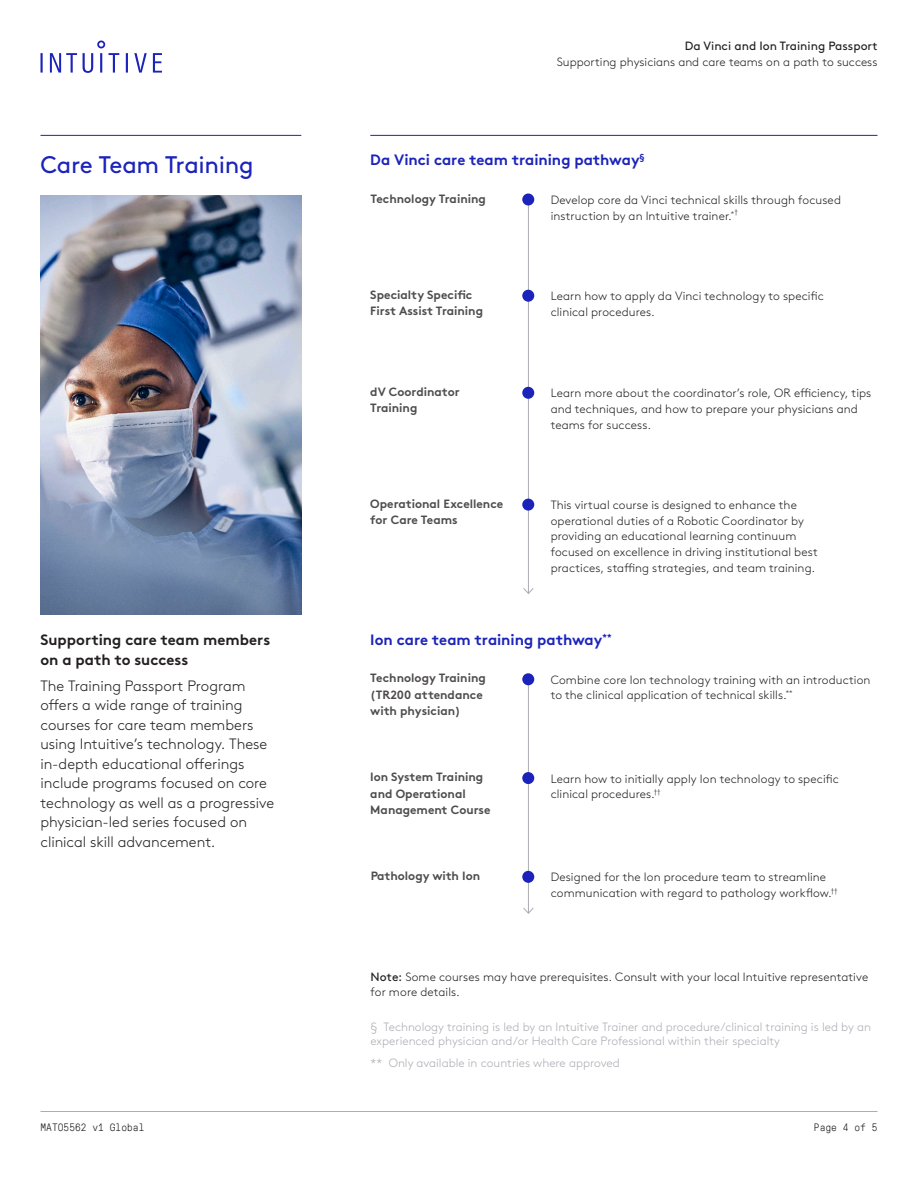
<style>
.page{position:relative;width:918px;height:1188px;background:#fff}
.page>*{position:absolute;margin:0;border:0;box-sizing:border-box;transform-origin:0 0}
.Body_Text_Intro_Black_-_Regular_16_20{font:24px "Intuitive Brown Pro";letter-spacing:-.015em;color:#1c23ba}
.Body_Text_Black_-_Light_10_13{font:300 15px/19.5px "Intuitive Brown Pro";color:#231f20}
.Body_Text_Heading_Black_-_Regular_10_aut{font:700 15px "Intuitive Brown Pro";letter-spacing:-.005em;color:#1c23ba}
.Body_Text_Black_-_Light_10_13-2{font:700 15px/19.5px "Intuitive Brown Pro";color:#231f20}
.Body_Text_Black_-_Light_10_13-3{font:300 12px/15.6px "Intuitive Brown Pro";letter-spacing:.005em;color:#231f20}
.t1{font:700 12px/16.5px "Intuitive Brown Pro";color:#231f20}
.DisclaimerBody{font:300 12px/14.4px "Intuitive Brown Pro";color:#abadb3}
.t2{font:12px "Intuitive Brown Pro";color:#231f20}
.t3{font:300 10.5px "GT Pressura Mono";color:#231f20}
.s1{font-weight:400}
</style>
<div class="page">
<svg style="left:40px;top:41px;width:122px;height:32px"></svg>
<hr style="left:40px;top:1111px;width:838px;height:1px;background:#abadb3">
<img style="left:40px;top:196px;width:262px;height:418px">
<hr style="left:528px;top:200px;width:1px;height:393px;background:#abadb3">
<svg style="left:523px;top:588px;width:11px;height:6px"></svg>
<div style="left:522px;top:194px;width:12px;height:12px;background:#1c23ba;border-radius:50%"></div>
<div style="left:522px;top:290px;width:12px;height:12px;background:#1c23ba;border-radius:50%"></div>
<div style="left:522px;top:387px;width:12px;height:12px;background:#1c23ba;border-radius:50%"></div>
<div style="left:522px;top:499px;width:12px;height:12px;background:#1c23ba;border-radius:50%"></div>
<hr style="left:370px;top:135px;width:508px;height:1px;background:#1c23ba">
<hr style="left:40px;top:135px;width:261px;height:1px;background:#1c23ba">
<hr style="left:528px;top:679px;width:1px;height:234px;background:#abadb3">
<svg style="left:523px;top:908px;width:11px;height:6px"></svg>
<div style="left:522px;top:673px;width:12px;height:12px;background:#1c23ba;border-radius:50%"></div>
<div style="left:522px;top:772px;width:12px;height:12px;background:#1c23ba;border-radius:50%"></div>
<div style="left:522px;top:871px;width:12px;height:12px;background:#1c23ba;border-radius:50%"></div>
<p class="Body_Text_Intro_Black_-_Regular_16_20" style="left:40px;top:146px;width:215px">Care Team Training</p>
<p class="t2" style="left:685px;top:36px;width:194px">Da Vinci and Ion Training Passport</p>
<p class="Body_Text_Black_-_Light_10_13-3" style="left:557px;top:53px;width:322px">Supporting physicians and care teams on a path to success</p>
<p class="Body_Text_Heading_Black_-_Regular_10_aut" style="left:370px;top:148px;width:276px">Da Vinci care team training pathway<sup>§</sup></p>
<p class="t1" style="left:370px;top:189px;width:117px">Technology Training</p>
<p class="Body_Text_Black_-_Light_10_13-3" style="left:551px;top:191px;width:292px">Develop core da Vinci technical skills through focused instruction by an Intuitive trainer.<sup>*†</sup></p>
<p class="t1" style="left:370px;top:285px;width:114px">Specialty Specific<br>First Assist Training</p>
<p class="Body_Text_Black_-_Light_10_13-3" style="left:551px;top:287px;width:275px">Learn how to apply da Vinci technology to specific clinical procedures.</p>
<p class="t1" style="left:370px;top:382px;width:91px">dV Coordinator<br>Training</p>
<p class="Body_Text_Black_-_Light_10_13-3" style="left:551px;top:384px;width:322px">Learn more about the coordinator’s role, OR efficiency, tips and techniques, and how to prepare your physicians and teams for success.</p>
<p class="t1" style="left:370px;top:494px;width:134px">Operational Excellence for Care Teams</p>
<p class="Body_Text_Black_-_Light_10_13-3" style="left:551px;top:496px;width:269px">This virtual course is designed to enhance the operational duties of a Robotic Coordinator by providing an educational learning continuum focused on excellence in driving institutional best practices, staffing strategies, and team training.</p>
<p class="Body_Text_Heading_Black_-_Regular_10_aut" style="left:370px;top:628px;width:243px">Ion care team training pathway<sup>**</sup></p>
<p class="Body_Text_Black_-_Light_10_13-2" style="left:40px;top:629px;width:231px">Supporting care team members on a path to success</p>
<p class="Body_Text_Black_-_Light_10_13" style="left:40px;top:675px;width:235px">The Training Passport Program offers a wide range of training courses for care team members using Intuitive’s technology. These in-depth educational offerings include programs focused on core technology as well as a progressive physician-led series focused on clinical skill advancement.</p>
<p class="t1" style="left:370px;top:669px;width:117px">Technology Training (TR200 attendance with physician)</p>
<p class="Body_Text_Black_-_Light_10_13-3" style="left:551px;top:671px;width:321px">Combine core Ion technology training with an introduction to the clinical application of technical skills.<sup>**</sup></p>
<p class="t1" style="left:370px;top:767px;width:122px">Ion System Training and Operational<br>Management Course</p>
<p class="Body_Text_Black_-_Light_10_13-3" style="left:551px;top:770px;width:290px">Learn how to initially apply Ion technology to specific clinical procedures.<sup>††</sup></p>
<p class="t1" style="left:370px;top:866px;width:112px">Pathology with Ion</p>
<p class="Body_Text_Black_-_Light_10_13-3" style="left:551px;top:869px;width:289px">Designed for the Ion procedure team to streamline communication with regard to pathology workflow.<sup>††</sup></p>
<p class="Body_Text_Black_-_Light_10_13-3" style="left:371px;top:968px;width:499px"><span class="s1">Note:</span> Some courses may have prerequisites. Consult with your local Intuitive representative for more details.</p>
<p class="t3" style="left:40px;top:1120px;width:105px">MAT05562 v1 Global</p>
<p class="DisclaimerBody" style="left:371px;top:1019px;width:502px">§ Technology training is led by an Intuitive Trainer and procedure/clinical training is led by an experienced physician and/or Health Care Professional within their specialty</p>
<p class="DisclaimerBody" style="left:371px;top:1054px;width:251px">** Only available in countries where approved</p>
<p class="t3" style="left:814px;top:1120px;width:65px">Page 4 of 5</p>
</div>
